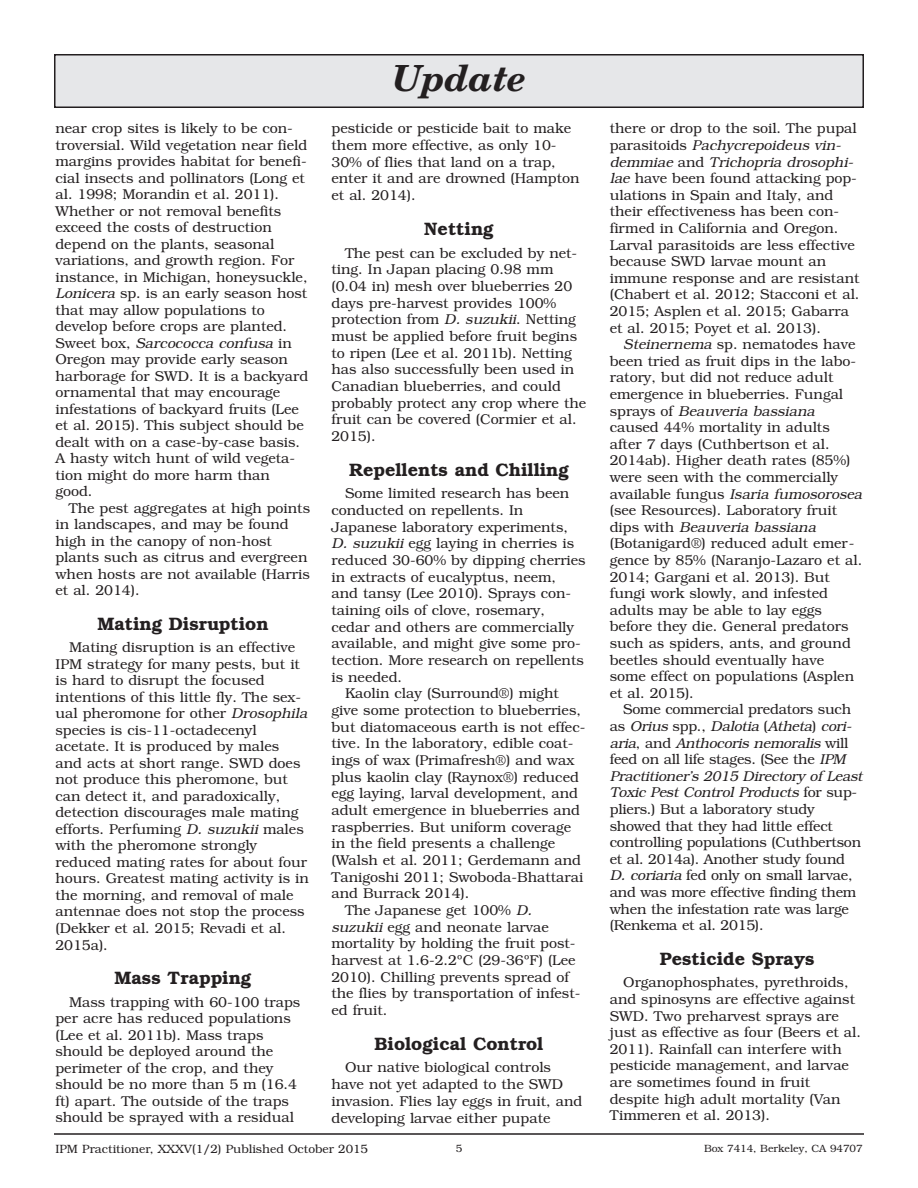
<style>
.page{position:relative;width:918px;height:1188px;background:#fff}
.page>*{position:absolute;margin:0;border:0;box-sizing:border-box;transform-origin:0 0}
.t1{font:italic 700 36px "New Century Schlbk";color:#231f20}
.t2{font:600 18px "Bookman";color:#231f20}
.t3{font:300 14.25px/16.6px "Bookman";color:#231f20}
.t4{font:300 12px "Bookman";color:#231f20}
.t5{font:300 10.5px "Bookman";color:#231f20}
.s1{font-style:italic}
</style>
<div class="page">
<hr style="left:54px;top:1133px;width:810px;height:2px;background:#231f20">
<div style="left:55px;top:55px;width:808px;height:52px;background:#e6e7e9"></div>
<div style="left:54px;top:54px;width:810px;height:54px;border:2px solid #231f20"></div>
<p class="t3" style="left:55px;top:120px;width:254px">near crop sites is likely to be con&shy;troversial. Wild vegetation near field margins provides habitat for benefi&shy;cial insects and pollinators (Long et al. 1998; Morandin et al. 2011).<br>Whether or not removal benefits exceed the costs of destruction depend on the plants, seasonal variations, and growth region. For instance, in Michigan, honeysuckle,<br><span class="s1">Lonicera</span> sp. is an early season host that may allow populations to develop before crops are planted.<br>S w e e t b o x , <span class="s1">Sarcococca confusa</span> i n<br>Oregon may provide early season harborage for SWD. It is a backyard ornamental that may encourage infestations of backyard fruits (Lee et al. 2015). This subject should be dealt with on a case-by-case basis.<br>A hasty witch hunt of wild vegeta&shy;tion might do more harm than good.</p>
<p class="t3" style="left:55px;top:500px;width:256px;text-indent:13px">The pest aggregates at high points in landscapes, and may be found high in the canopy of non-host plants such as citrus and evergreen when hosts are not available (Harris et al. 2014).</p>
<p class="t2" style="left:97px;top:613px;width:173px">Mating Disruption</p>
<p class="t3" style="left:55px;top:639px;width:256px;text-indent:14px">Mating disruption is an effective<br>IPM strategy for many pests, but it is hard to disrupt the focused intentions of this little fly. The sex&shy;ual pheromone for other <span class="s1">Drosophila </span>species is cis-11-octadecenyl acetate. It is produced by males<br>and acts at short range. SWD does not produce this pheromone, but can detect it, and paradoxically, detection discourages male mating efforts. Perfuming <span class="s1">D. suzukii</span> males with the pheromone strongly reduced mating rates for about four hours. Greatest mating activity is in the morning, and removal of male antennae does not stop the process (Dekker et al. 2015; Revadi et al.<br>2015a).</p>
<p class="t2" style="left:115px;top:967px;width:138px">Mass Trapping</p>
<p class="t3" style="left:56px;top:993px;width:246px;text-indent:13px">Mass trapping with 60-100 traps per acre has reduced populations (Lee et al. 2011b). Mass traps should be deployed around the perimeter of the crop, and they should be no more than 5 m (16.4 ft) apart. The outside of the traps should be sprayed with a residual</p>
<h1 class="t1" style="left:392px;top:65px;width:136px">Update</h1>
<p class="t3" style="left:332px;top:120px;width:250px">pesticide or pesticide bait to make them more effective, as only 10-<br>30% of flies that land on a trap, enter it and are drowned (Hampton et al. 2014).</p>
<p class="t2" style="left:424px;top:218px;width:71px">Netting</p>
<p class="t3" style="left:332px;top:244px;width:256px;text-indent:14px">The pest can be excluded by net&shy;ting. In Japan placing 0.98 mm (0.04 in) mesh over blueberries 20 days pre-harvest provides 100% protection from <span class="s1">D. suzukii</span>. Netting must be applied before fruit begins to ripen (Lee et al. 2011b). Netting has also successfully been used in<br>Canadian blueberries, and could probably protect any crop where the fruit can be covered (Cormier et al.<br>2015).</p>
<p class="t2" style="left:349px;top:459px;width:221px">Repellents and Chilling</p>
<p class="t3" style="left:345px;top:485px;width:226px">Some limited research has been</p>
<p class="t3" style="left:332px;top:502px;width:193px">conducted on repellents. In</p>
<p class="t3" style="left:332px;top:518px;width:238px">Japanese laboratory experiments,</p>
<p class="t3" style="left:332px;top:535px;width:244px"><span class="s1">D. suzukii</span> egg laying in cherries is</p>
<p class="t3" style="left:332px;top:552px;width:256px">reduced 30-60% by dipping cherries</p>
<p class="t3" style="left:332px;top:568px;width:226px">in extracts of eucalyptus, neem,</p>
<p class="t3" style="left:332px;top:585px;width:241px">and tansy (Lee 2010). Sprays con-</p>
<p class="t3" style="left:332px;top:602px;width:215px">taining oils of clove, rosemary,</p>
<p class="t3" style="left:332px;top:618px;width:244px">cedar and others are commercially</p>
<p class="t3" style="left:332px;top:635px;width:251px">available, and might give some pro-</p>
<p class="t3" style="left:332px;top:652px;width:254px">tection. More research on repellents</p>
<p class="t3" style="left:332px;top:668px;width:72px">is needed.</p>
<p class="t3" style="left:345px;top:685px;width:215px">Kaolin clay (Surround®) might</p>
<p class="t3" style="left:332px;top:702px;width:251px">give some protection to blueberries,</p>
<p class="t3" style="left:332px;top:718px;width:255px">but diatomaceous earth is not effec-</p>
<p class="t3" style="left:332px;top:735px;width:244px">tive. In the laboratory, edible coat-</p>
<p class="t3" style="left:332px;top:752px;width:244px">ings of wax (Primafresh®) and wax</p>
<p class="t3" style="left:332px;top:768px;width:249px">plus kaolin clay (Raynox®) reduced</p>
<p class="t3" style="left:332px;top:785px;width:248px">egg laying, larval development, and</p>
<p class="t3" style="left:332px;top:802px;width:250px">adult emergence in blueberries and</p>
<p class="t3" style="left:332px;top:818px;width:241px">raspberries. But uniform coverage</p>
<p class="t3" style="left:332px;top:835px;width:225px">in the field presents a challenge</p>
<p class="t3" style="left:332px;top:852px;width:251px">(Walsh et al. 2011; Gerdemann and</p>
<p class="t3" style="left:332px;top:869px;width:253px">Tanigoshi 2011; Swoboda-Bhattarai</p>
<p class="t3" style="left:332px;top:885px;width:139px">and Burrack 2014).</p>
<p class="t3" style="left:345px;top:902px;width:191px">The Japanese get 100% <span class="s1">D.</span></p>
<p class="t3" style="left:332px;top:918px;width:219px"><span class="s1">suzukii</span> egg and neonate larvae</p>
<p class="t3" style="left:332px;top:935px;width:246px">mortality by holding the fruit post-</p>
<p class="t3" style="left:332px;top:952px;width:246px">harvest at 1.6-2.2ºC (29-36ºF) (Lee</p>
<p class="t3" style="left:332px;top:969px;width:239px">2010). Chilling prevents spread of</p>
<p class="t3" style="left:332px;top:985px;width:251px">the flies by transportation of infest-</p>
<p class="t3" style="left:332px;top:1002px;width:58px">ed fruit.</p>
<p class="t2" style="left:375px;top:1033px;width:170px">Biological Control</p>
<p class="t3" style="left:332px;top:1059px;width:252px;text-indent:13px">Our native biological controls have not yet adapted to the SWD invasion. Flies lay eggs in fruit, and developing larvae either pupate</p>
<p class="t3" style="left:610px;top:120px;width:251px">there or drop to the soil. The pupal parasitoids <span class="s1">Pachycrepoideus vin&shy;demmiae</span> a n d <span class="s1">Trichopria drosophi&shy;lae</span> have been found attacking pop&shy;ulations in Spain and Italy, and their effectiveness has been con&shy;firmed in California and Oregon.<br>Larval parasitoids are less effective because SWD larvae mount an immune response and are resistant (Chabert et al. 2012; Stacconi et al.<br>2015; Asplen et al. 2015; Gabarra et al. 2015; Poyet et al. 2013).</p>
<p class="t3" style="left:610px;top:336px;width:256px;text-indent:14px"><span class="s1">Steinernema</span> sp. nematodes have been tried as fruit dips in the labo&shy;ratory, but did not reduce adult emergence in blueberries. Fungal<br>s p r a y s o f <span class="s1">Beauveria bassiana </span>caused 44% mortality in adults after 7 days (Cuthbertson et al.<br>2014ab). Higher death rates (85%) were seen with the commercially available fungus <span class="s1">Isaria fumosorosea </span>(see Resources). Laboratory fruit<br>d i p s w i t h <span class="s1">Beauveria bassiana </span>(Botanigard®) reduced adult emer&shy;gence by 85% (Naranjo-Lazaro et al.<br>2014; Gargani et al. 2013). But fungi work slowly, and infested adults may be able to lay eggs before they die. General predators such as spiders, ants, and ground beetles should eventually have<br>some effect on populations (Asplen et al. 2015).</p>
<p class="t3" style="left:610px;top:701px;width:254px;text-indent:13px">Some commercial predators such a s <span class="s1">Orius</span> s p p . , <span class="s1">Dalotia</span> ( <span class="s1">Atheta</span>) <span class="s1">cori&shy;aria</span>, a n d <span class="s1">Anthocoris nemoralis</span> w i l l feed on all life stages. (See the <span class="s1">IPM Practitioner’s 2015 Directory of Least Toxic Pest Control Products</span> fo r s u p - pliers.) But a laboratory study showed that they had little effect controlling populations (Cuthbertson et al. 2014a). Another study found <span class="s1">D. coriaria</span> fed only on small larvae, and was more effective finding them when the infestation rate was large (Renkema et al. 2015).</p>
<p class="t2" style="left:660px;top:948px;width:156px">Pesticide Sprays</p>
<p class="t3" style="left:610px;top:974px;width:253px;text-indent:13px">Organophosphates, pyrethroids, and spinosyns are effective against<br>SWD. Two preharvest sprays are just as effective as four (Beers et al.<br>2011). Rainfall can interfere with pesticide management, and larvae are sometimes found in fruit despite high adult mortality (Van<br>Timmeren et al. 2013).</p>
<p class="t4" style="left:56px;top:1141px;width:314px">IPM Practitioner, XXXV(1/2) Published October 2015</p>
<p class="t5" style="left:456px;top:1142px;width:8px">5</p>
<p class="t5" style="left:704px;top:1142px;width:160px">Box 7414, Berkeley, CA 94707</p>
</div>
